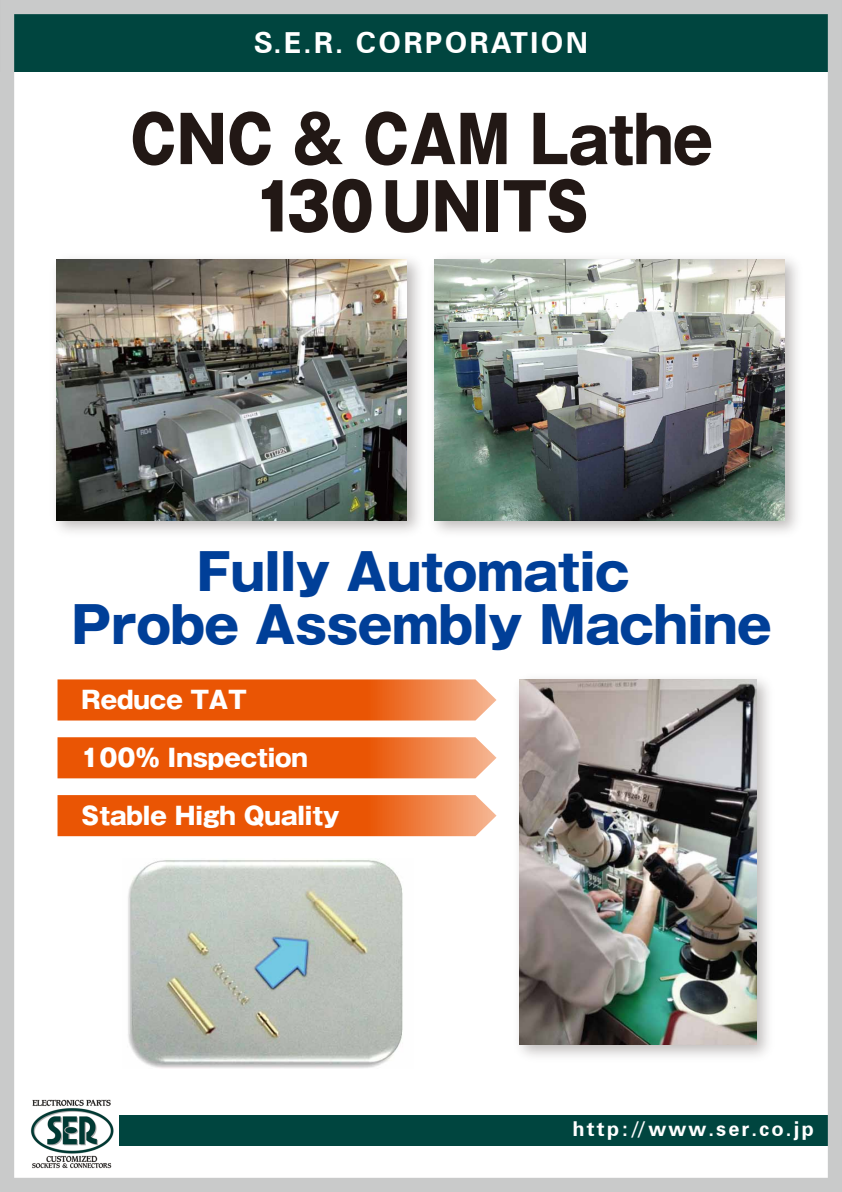
<style>
.page{position:relative;width:842px;height:1192px;background:#fff}
.page>*{position:absolute;margin:0;border:0;box-sizing:border-box;transform-origin:0 0}
.t1{font:800 63.8px/67.3px "Gothic MB101 Pro";color:#221815;text-align:center;scale:.9 1}
.t2{font:800 49.6px/53.1px "Gothic MB101 Pro";color:#003f98;text-align:center}
.t3{font:700 29px "Zurich BT";letter-spacing:.08em;color:#fff}
.t4{font:800 23.9px "Gothic MB101 Pro";color:#fff}
.t5{font:700 20.5px "Zurich BT";letter-spacing:.1em;color:#fff}
</style>
<div class="page">
<img style="left:0;top:0;width:842px;height:1192px">
<p class="t3" style="left:254px;top:25px;width:336px">S.E.R. CORPORATION</p>
<p class="t1" style="left:130px;top:98px;width:649px">CNC &amp; CAM Lathe<br>130UNITS</p>
<p class="t2" style="left:71px;top:540px;width:701px">Fully Automatic<br>Probe Assembly Machine</p>
<p class="t4" style="left:81px;top:680px;width:167px">Reduce TAT</p>
<p class="t4" style="left:81px;top:738px;width:228px">100% Inspection</p>
<p class="t4" style="left:81px;top:795px;width:260px">Stable High Quality</p>
<p class="t5" style="left:573px;top:1116px;width:243px">http://www.ser.co.jp</p>
</div>
